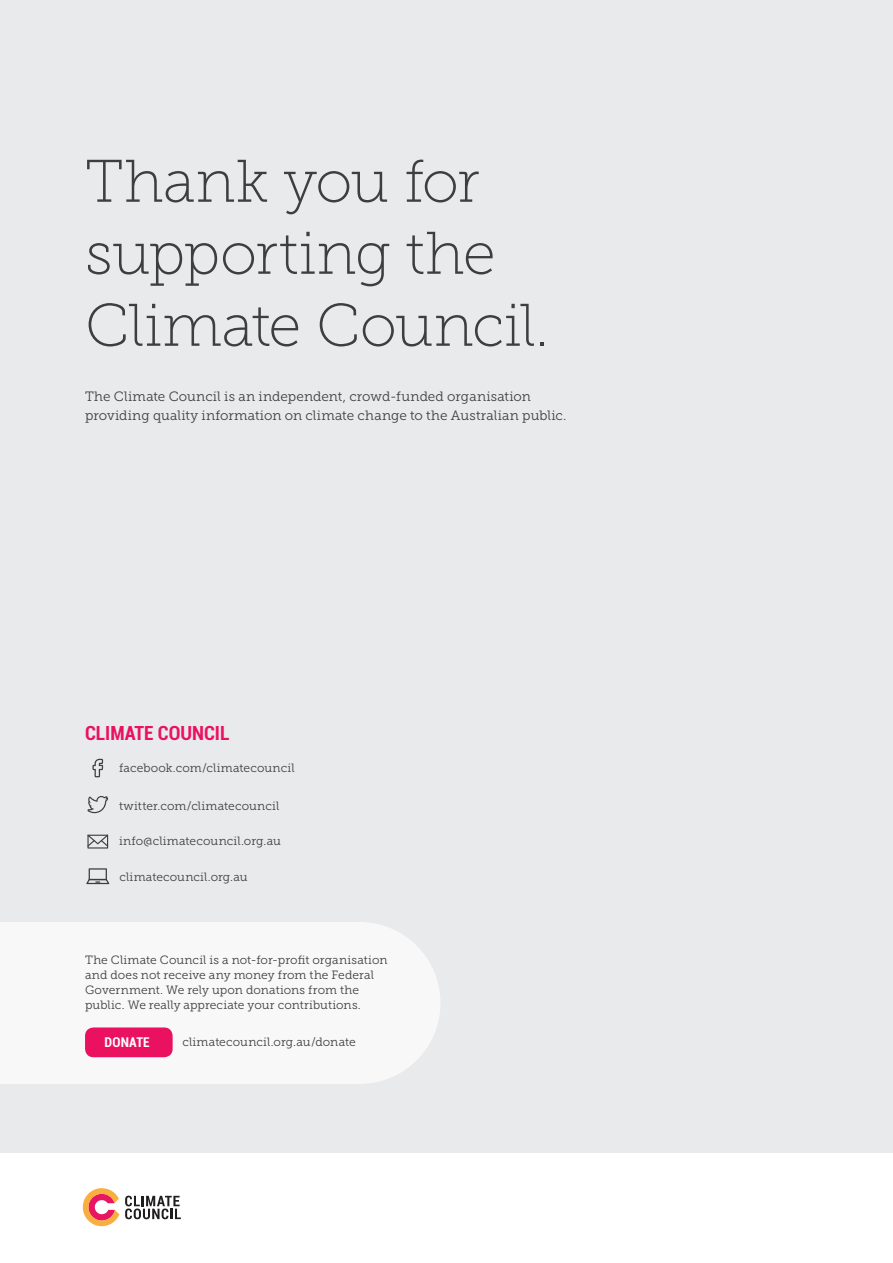
<style>
.page{position:relative;width:893px;height:1263px;background:#fff}
.page>*{position:absolute;margin:0;border:0;box-sizing:border-box;transform-origin:0 0}
.H2_not_contents{font:60px/72px "Museo Slab 100";letter-spacing:-.015em;color:#3e3e3f}
.t1{font:700 condensed 19.5px "Roboto";color:#ea1260}
.Body{font:13.5px/19.5px "Museo Slab 300";letter-spacing:.005em;color:#3e3e3f}
.Body-2{font:700 condensed 13.5px "Roboto";letter-spacing:.015em;color:#fff}
.Cover_Text_Small_2{font:12px/15px "Museo Slab 300";letter-spacing:.005em;color:#3e3e3f}
</style>
<div class="page">
<div style="left:0;top:0;width:893px;height:1152px;background:#e9eaeb"></div>
<div style="left:0;top:922px;width:440px;height:162px;background:#f8f8f8"></div>
<svg style="left:83px;top:1188px;width:36px;height:38px"></svg>
<svg style="left:125px;top:1196px;width:56px;height:23px"></svg>
<svg style="left:87px;top:834px;width:21px;height:14px"></svg>
<svg style="left:87px;top:796px;width:21px;height:17px"></svg>
<div style="left:85px;top:1027px;width:88px;height:30px;background:#ea1260;border-radius:9px"></div>
<svg style="left:92px;top:759px;width:11px;height:18px"></svg>
<svg style="left:86px;top:868px;width:23px;height:16px"></svg>
<p class="H2_not_contents" style="left:85px;top:146px;width:466px">Thank you for supporting the<br>Climate Council.</p>
<p class="Body" style="left:85px;top:386px;width:483px">The Climate Council is an independent, crowd-funded organisation providing quality information on climate change to the Australian public.</p>
<h4 class="t1" style="left:85px;top:719px;width:146px">CLIMATE COUNCIL</h4>
<p class="Cover_Text_Small_2" style="left:119px;top:761px;width:177px">facebook.com/climatecouncil</p>
<p class="Cover_Text_Small_2" style="left:119px;top:798px;width:162px">twitter.com/climatecouncil</p>
<p class="Cover_Text_Small_2" style="left:119px;top:834px;width:163px">info@climatecouncil.org.au</p>
<p class="Cover_Text_Small_2" style="left:119px;top:869px;width:130px">climatecouncil.org.au</p>
<p class="Cover_Text_Small_2" style="left:85px;top:953px;width:304px">The Climate Council is a not-for-profit organisation and does not receive any money from the Federal Government. We rely upon donations from the public. We really appreciate your contributions.</p>
<p class="Body-2" style="left:105px;top:1033px;width:47px">DONATE</p>
<p class="Cover_Text_Small_2" style="left:182px;top:1034px;width:175px">climatecouncil.org.au/donate</p>
</div>
